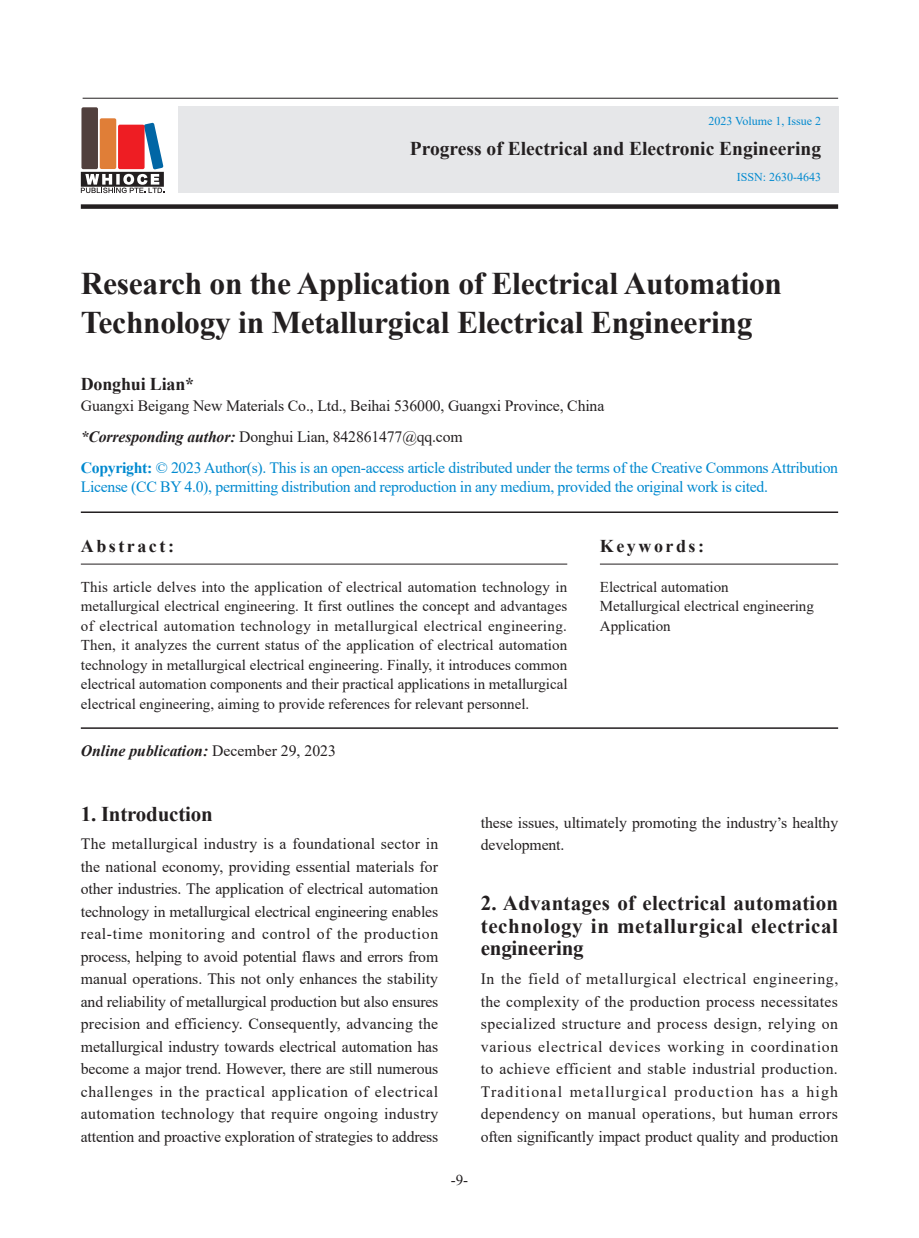
<style>
.page{position:relative;width:919px;height:1238px;background:#fff}
.page>*{position:absolute;margin:0;border:0;box-sizing:border-box;transform-origin:0 0}
.t1{font:700 31.5px/39px "Times New Roman";letter-spacing:-.01em;color:#231f20}
.t2{font:700 21px/22.5px "Times New Roman";letter-spacing:.025em;color:#231f20;text-align:justify}
.t3{font:700 21px "Times New Roman";letter-spacing:-.01em;color:#231f20}
.t4{font:700 19.5px "Times New Roman";color:#231f20}
.t5{font:700 18px "Times New Roman";letter-spacing:.14em;color:#231f20}
.t6{font:700 18px "Times New Roman";letter-spacing:-.01em;color:#231f20}
.t7{font:15.75px/22.5px "Times New Roman";letter-spacing:-.01em;color:#231f20}
.t8{font:15.75px "Times New Roman";letter-spacing:-.02em;color:#0089cf}
.t9{font:italic 700 15.75px "Times New Roman";color:#231f20}
.t10{font:15px/19.5px "Times New Roman";color:#231f20;text-align:justify}
.t11{font:12px "Times New Roman";color:#0089cf}
.s1{font-weight:700;font-style:italic}
.s2{font-weight:700;color:#0089cf}
.s3{color:#0089cf}
.s4{font-weight:400;font-style:normal}
</style>
<div class="page">
<div style="left:178px;top:106px;width:660px;height:87px;background:#e6e7e9"></div>
<div style="left:81px;top:204px;width:757px;height:5px;background:#231f20"></div>
<hr style="left:83px;top:98px;width:755px;height:1px;background:#231f20">
<div style="left:81px;top:107px;width:17px;height:62px;background:#51403d;border-radius:2px"></div>
<div style="left:100px;top:118px;width:16px;height:51px;background:#e07e37;border-radius:2px"></div>
<svg style="left:81px;top:123px;width:83px;height:70px"></svg>
<hr style="left:81px;top:511px;width:757px;height:2px;background:#231f20">
<hr style="left:81px;top:727px;width:757px;height:1px;background:#231f20">
<hr style="left:81px;top:564px;width:486px;height:1px;background:#231f20">
<hr style="left:600px;top:564px;width:238px;height:1px;background:#231f20">
<p class="t11" style="left:708px;top:112px;width:114px">2023 Volume 1, Issue 2</p>
<p class="t4" style="left:410px;top:134px;width:413px">Progress of Electrical and Electronic Engineering</p>
<p class="t11" style="left:736px;top:168px;width:86px">ISSN: 2630-4643</p>
<h1 class="t1" style="left:81px;top:262px;width:702px">Research on the Application of Electrical Automation<br>Technology in Metallurgical Electrical Engineering</h1>
<p class="t6" style="left:81px;top:371px;width:115px">Donghui Lian*</p>
<p class="t7" style="left:81px;top:389px;width:758px;line-height:31px">Guangxi Beigang New Materials Co., Ltd., Beihai 536000, Guangxi Province, China<br><span class="s1">*Corresponding author:</span> Donghui Lian, 842861477@qq.com<br><span class="s2">Copyright:</span> <span class="s3">© 2023 Author(s). This is an open-access article distributed under the terms of the Creative Commons Attribution</span></p>
<p class="t8" style="left:81px;top:475px;width:688px">License (CC BY 4.0), permitting distribution and reproduction in any medium, provided the original work is cited.</p>
<p class="t5" style="left:81px;top:533px;width:95px">Abstract:</p>
<p class="t10" style="left:81px;top:576px;width:488px">This article delves into the application of electrical automation technology in metallurgical electrical engineering. It first outlines the concept and advantages of electrical automation technology in metallurgical electrical engineering.<br>Then, it analyzes the current status of the application of electrical automation technology in metallurgical electrical engineering. Finally, it introduces common electrical automation components and their practical applications in metallurgical electrical engineering, aiming to provide references for relevant personnel.</p>
<p class="t9" style="left:81px;top:739px;width:257px">Online publication: <span class="s4">December 29, 2023</span></p>
<p class="t5" style="left:600px;top:533px;width:106px">Keywords:</p>
<p class="t10" style="left:600px;top:576px;width:215px;text-align:left">Electrical automation<br>Metallurgical electrical engineering<br>Application</p>
<h2 class="t3" style="left:81px;top:798px;width:133px">1. Introduction</h2>
<p class="t7" style="left:81px;top:832px;width:359px;text-align:justify">The metallurgical industry is a foundational sector in the national economy, providing essential materials for other industries. The application of electrical automation technology in metallurgical electrical engineering enables real-time monitoring and control of the production process, helping to avoid potential flaws and errors from manual operations. This not only enhances the stability and reliability of metallurgical production but also ensures precision and efficiency. Consequently, advancing the metallurgical industry towards electrical automation has become a major trend. However, there are still numerous challenges in the practical application of electrical automation technology that require ongoing industry attention and proactive exploration of strategies to address</p>
<p class="t10" style="left:450px;top:1169px;width:19px">-9-</p>
<p class="t7" style="left:480px;top:810px;width:359px">these issues, ultimately promoting the industry’s healthy development.</p>
<h2 class="t2" style="left:480px;top:891px;width:359px">2. Advantages of electrical automation technology in metallurgical electrical engineering</h2>
<p class="t7" style="left:480px;top:967px;width:359px;text-align:justify">In the field of metallurgical electrical engineering, the complexity of the production process necessitates specialized structure and process design, relying on various electrical devices working in coordination to achieve efficient and stable industrial production.<br>Traditional metallurgical production has a high dependency on manual operations, but human errors often significantly impact product quality and production</p>
</div>
